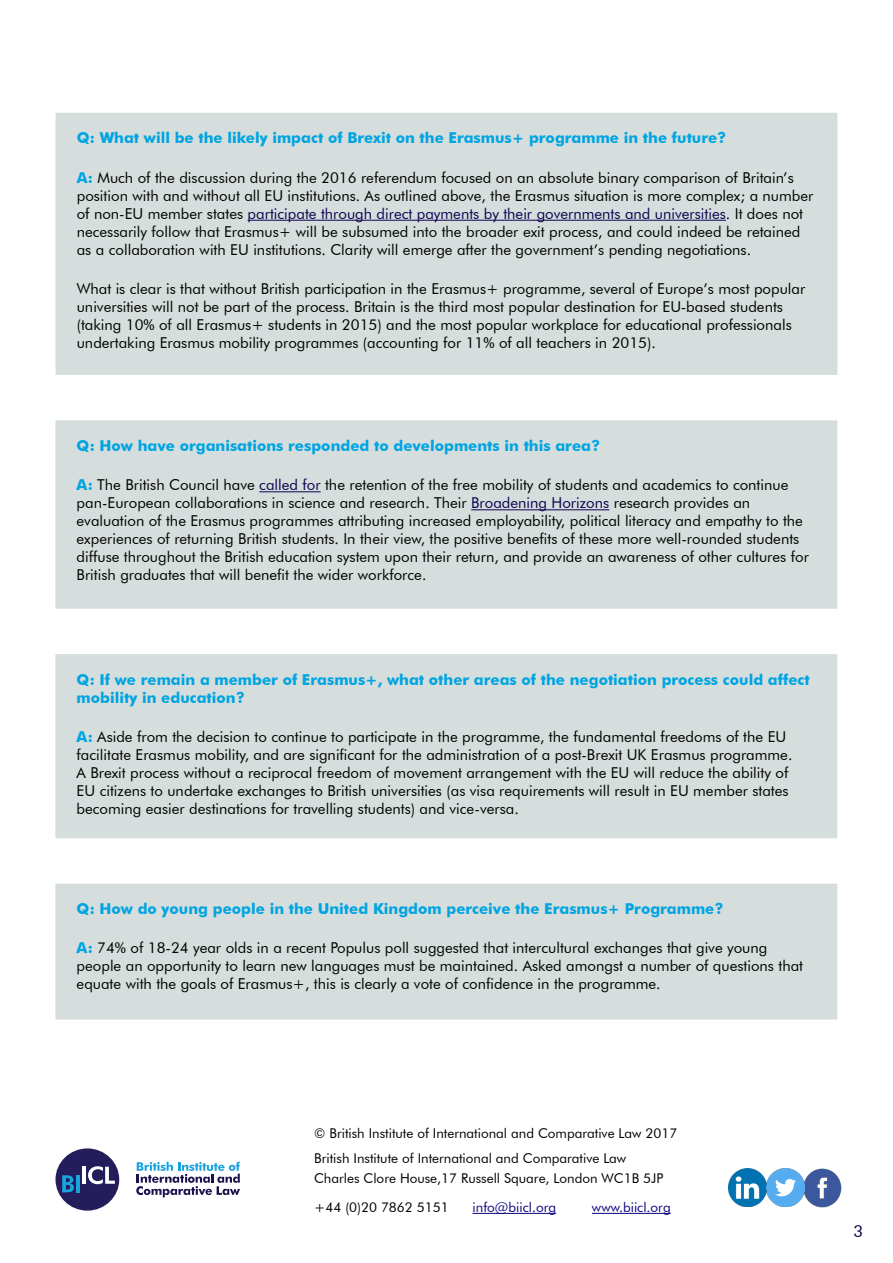
<style>
.page{position:relative;width:893px;height:1263px;background:#fff}
.page>*{position:absolute;margin:0;border:0;box-sizing:border-box;transform-origin:0 0}
.t1{font:16.5px "Futura BT";color:#0f004f}
.t2{font:15px/18px "Futura BT";color:#000}
.t3{font:700 15px/18px "Futura BT";color:#00a4e3}
.t4{font:13.5px/24.8px "Futura BT";color:#000}
.t5{font:13.5px "Futura BT";color:#0b0080}
.s1{font-weight:700;color:#00a4e3}
.s2{color:#0f004f}
</style>
<div class="page">
<div style="left:55px;top:112px;width:783px;height:264px;background:#d5dedc"></div>
<hr style="left:248px;top:220px;width:478px;height:1px;background:#0f004f">
<div style="left:54px;top:111px;width:785px;height:265px;border:2px solid #fff"></div>
<div style="left:55px;top:420px;width:783px;height:189px;background:#d5dedc"></div>
<hr style="left:259px;top:491px;width:62px;height:1px;background:#0f004f">
<hr style="left:471px;top:509px;width:138px;height:1px;background:#0f004f">
<div style="left:54px;top:419px;width:785px;height:191px;border:2px solid #fff"></div>
<div style="left:55px;top:653px;width:783px;height:186px;background:#d5dedc"></div>
<div style="left:54px;top:653px;width:785px;height:187px;border:2px solid #fff"></div>
<div style="left:55px;top:883px;width:783px;height:137px;background:#d5dedc"></div>
<div style="left:54px;top:882px;width:785px;height:139px;border:2px solid #fff"></div>
<svg style="left:136px;top:1162px;width:104px;height:35px"></svg>
<div style="left:56px;top:1148px;width:63px;height:62px;background:#231e5b;border-radius:50%"></div>
<svg style="left:62px;top:1175px;width:12px;height:17px"></svg>
<hr style="left:76px;top:1175px;width:4px;height:17px;background:#1ba3dd">
<hr style="left:82px;top:1167px;width:4px;height:17px;background:#fff">
<svg style="left:88px;top:1166px;width:27px;height:18px"></svg>
<img style="left:729px;top:1169px;width:75px;height:37px">
<img style="left:804px;top:1168px;width:38px;height:40px">
<hr style="left:473px;top:1213px;width:83px;height:1px;background:#0b0080">
<hr style="left:592px;top:1213px;width:79px;height:1px;background:#0b0080">
<p class="t3" style="left:77px;top:129px;width:651px">Q: What will be the likely impact of Brexit on the Erasmus+ programme in the future?</p>
<p class="t2" style="left:77px;top:168px;width:738px"><span class="s1">A:</span> Much of the discussion during the 2016 referendum focused on an absolute binary comparison of Britain’s position with and without all EU institutions. As outlined above, the Erasmus situation is more complex; a number of non-EU member states <span class="s2">participate through direct payments by their governments and universities</span>. It does not necessarily follow that Erasmus+ will be subsumed into the broader exit process, and could indeed be retained as a collaboration with EU institutions. Clarity will emerge after the government’s pending negotiations.</p>
<p class="t2" style="left:77px;top:279px;width:730px">What is clear is that without British participation in the Erasmus+ programme, several of Europe’s most popular universities will not be part of the process. Britain is the third most popular destination for EU-based students (taking 10% of all Erasmus+ students in 2015) and the most popular workplace for educational professionals undertaking Erasmus mobility programmes (accounting for 11% of all teachers in 2015).</p>
<p class="t3" style="left:77px;top:436px;width:525px">Q: How have organisations responded to developments in this area?</p>
<p class="t2" style="left:77px;top:476px;width:734px"><span class="s1">A:</span> The British Council have <span class="s2">called for</span> the retention of the free mobility of students and academics to continue pan-European collaborations in science and research. Their <span class="s2">Broadening Horizons</span> research provides an evaluation of the Erasmus programmes attributing increased employability, political literacy and empathy to the experiences of returning British students. In their view, the positive benefits of these more well-rounded students diffuse throughout the British education system upon their return, and provide an awareness of other cultures for British graduates that will benefit the wider workforce.</p>
<p class="t3" style="left:77px;top:670px;width:735px">Q: If we remain a member of Erasmus+, what other areas of the negotiation process could affect mobility in education?</p>
<p class="t2" style="left:77px;top:727px;width:717px"><span class="s1">A:</span> Aside from the decision to continue to participate in the programme, the fundamental freedoms of the EU facilitate Erasmus mobility, and are significant for the administration of a post-Brexit UK Erasmus programme.<br>A Brexit process without a reciprocal freedom of movement arrangement with the EU will reduce the ability of EU citizens to undertake exchanges to British universities (as visa requirements will result in EU member states becoming easier destinations for travelling students) and vice-versa.</p>
<p class="t3" style="left:77px;top:900px;width:648px">Q: How do young people in the United Kingdom perceive the Erasmus+ Programme?</p>
<p class="t2" style="left:77px;top:939px;width:728px"><span class="s1">A:</span> 74% of 18-24 year olds in a recent Populus poll suggested that intercultural exchanges that give young people an opportunity to learn new languages must be maintained. Asked amongst a number of questions that equate with the goals of Erasmus+, this is clearly a vote of confidence in the programme.</p>
<p class="t4" style="left:314px;top:1120px;width:365px">© British Institute of International and Comparative Law 2017<br>British Institute of International and Comparative Law</p>
<p class="t4" style="left:314px;top:1163px;width:351px;line-height:29px">Charles Clore House,17 Russell Square, London WC1B 5JP +44 (0)20 7862 5151</p>
<p class="t5" style="left:473px;top:1199px;width:85px">info@biicl.org</p>
<p class="t5" style="left:592px;top:1199px;width:80px">www.biicl.org</p>
<p class="t1" style="left:854px;top:1221px;width:11px">3</p>
</div>
